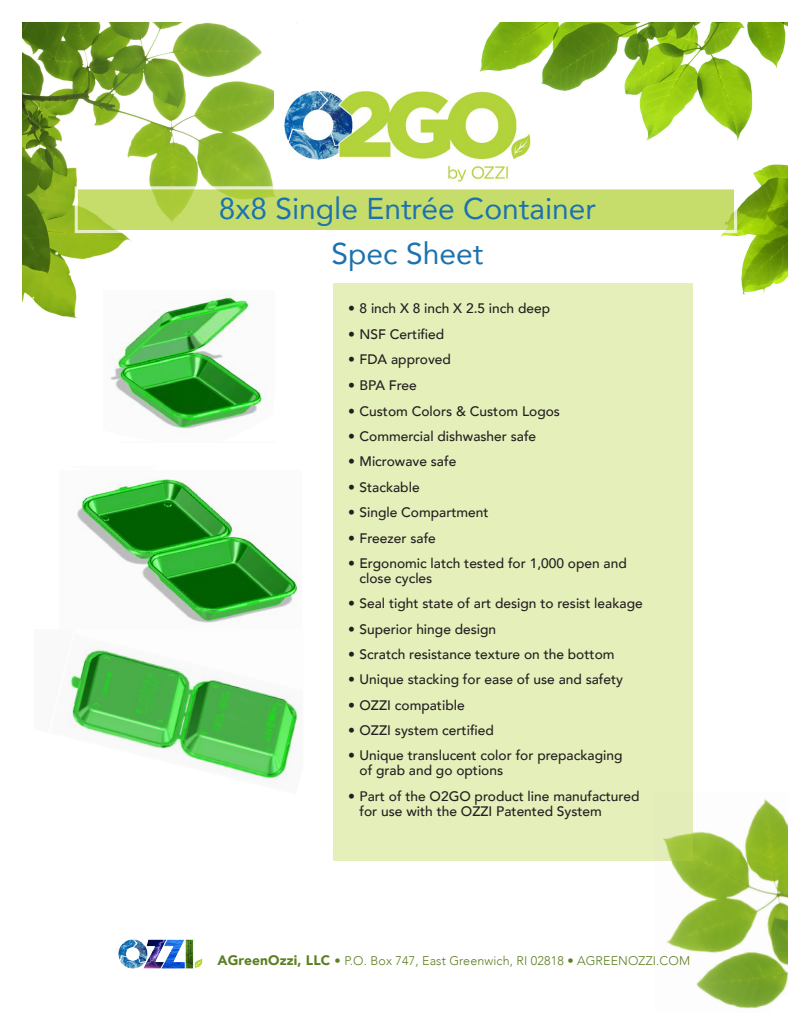
<style>
.page{position:relative;width:810px;height:1035px;background:#fff}
.page>*{position:absolute;margin:0;border:0;box-sizing:border-box;transform-origin:0 0}
.t1{font:30px "Avenir";color:#1c72af}
.t2{font:500 13.75px/15px "Avenir";color:#231f20}
.t3{font:300 12.5px "Avenir";letter-spacing:.01em;color:#5c7f21}
.s1{font-weight:900;font-size:13.75px}
</style>
<div class="page">
<img style="left:666px;top:799px;width:122px;height:210px">
<img style="left:22px;top:22px;width:766px;height:296px">
<svg style="left:75px;top:186px;width:662px;height:47px;background:#cbe07b"></svg>
<img style="left:275px;top:77px;width:263px;height:110px">
<div style="left:333px;top:283px;width:360px;height:578px;background:#e4efba"></div>
<img style="left:118px;top:939px;width:85px;height:30px">
<svg style="left:770px;top:995px;width:18px;height:14px"></svg>
<img style="left:77px;top:479px;width:224px;height:145px">
<img style="left:104px;top:291px;width:170px;height:145px">
<img style="left:70px;top:645px;width:233px;height:139px">
<p class="t1" style="left:219px;top:184px;width:379px">8x8 Single Entrée Container</p>
<p class="t1" style="left:332px;top:229px;width:153px">Spec Sheet</p>
<p class="t2" style="left:348px;top:300px;width:203px">• 8 inch X 8 inch X 2.5 inch deep</p>
<p class="t2" style="left:348px;top:326px;width:98px">• NSF Certified</p>
<p class="t2" style="left:348px;top:351px;width:104px">• FDA approved</p>
<p class="t2" style="left:348px;top:376px;width:70px">• BPA Free</p>
<p class="t2" style="left:348px;top:403px;width:213px">• Custom Colors &amp; Custom Logos</p>
<p class="t2" style="left:348px;top:428px;width:189px">• Commercial dishwasher safe</p>
<p class="t2" style="left:348px;top:453px;width:110px">• Microwave safe</p>
<p class="t2" style="left:348px;top:479px;width:73px">• Stackable</p>
<p class="t2" style="left:348px;top:504px;width:142px">• Single Compartment</p>
<p class="t2" style="left:348px;top:529px;width:89px">• Freezer safe</p>
<p class="t2" style="left:360px;top:555px;width:269px;text-indent:-11px">• Ergonomic latch tested for 1,000 open and close cycles</p>
<p class="t2" style="left:348px;top:595px;width:296px">• Seal tight state of art design to resist leakage</p>
<p class="t2" style="left:348px;top:621px;width:150px">• Superior hinge design</p>
<p class="t2" style="left:348px;top:646px;width:268px">• Scratch resistance texture on the bottom</p>
<p class="t2" style="left:348px;top:671px;width:276px">• Unique stacking for ease of use and safety</p>
<p class="t2" style="left:348px;top:697px;width:118px">• OZZI compatible</p>
<p class="t2" style="left:348px;top:722px;width:147px">• OZZI system certified</p>
<p class="t2" style="left:360px;top:747px;width:264px;text-indent:-11px">• Unique translucent color for prepackaging of grab and go options</p>
<p class="t2" style="left:360px;top:788px;width:281px;text-indent:-11px">• Part of the O2GO product line manufactured for use with the OZZI Patented System</p>
<p class="t3" style="left:217px;top:953px;width:474px"><span class="s1">AGreenOzzi, LLC</span> • P.O. Box 747, East Greenwich, RI 02818 • AGREENOZZI.COM</p>
</div>
